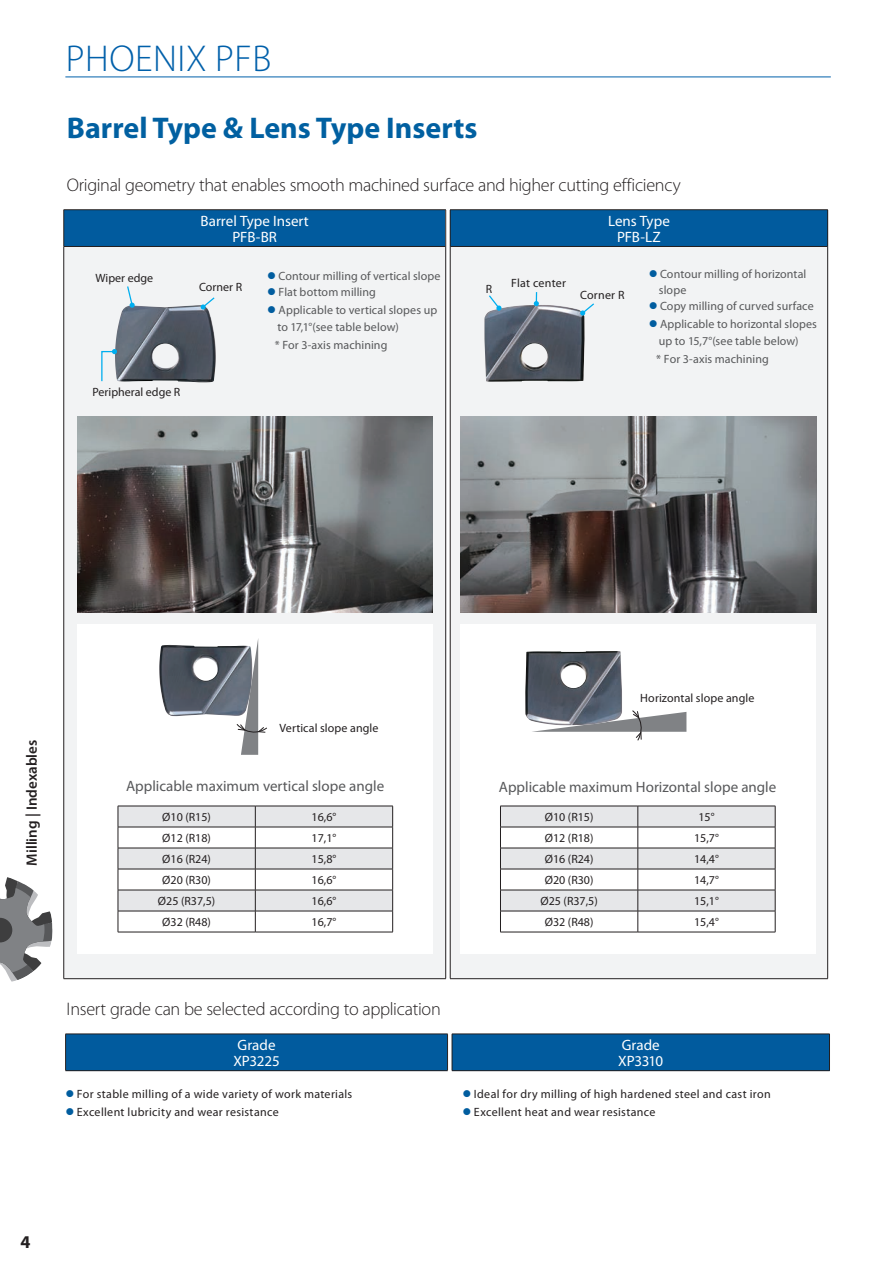
<style>
.page{position:relative;width:893px;height:1263px;background:#fff}
.page>*{position:absolute;margin:0;border:0;box-sizing:border-box;transform-origin:0 0}
.t1{font:300 37.5px "Myriad Pro";letter-spacing:.015em;color:#0060aa}
.t2{font:700 30px "Myriad Pro";color:#0160a1}
.t3{font:300 18.15px "Myriad Pro";letter-spacing:-.015em;color:#231f20}
.t4{font:700 18px "Myriad Pro";color:#231f20}
.t5{font:15px "Myriad Pro";color:#57585a}
.t6{font:15px/16.5px "Myriad Pro";color:#fff;text-align:center}
.t7{font:600 15px "Myriad Pro";color:#231f20}
.t8{font:12px "Myriad Pro";letter-spacing:.02em;color:#231f20}
.t9{font:12px/17.7px "Myriad Pro";letter-spacing:.005em;color:#57585a}
.t10{font:12px "Myriad Pro";color:#231f20}
.s1{color:#015d9f}
</style>
<div class="page">
<hr style="left:65px;top:77px;width:766px;height:1px;background:#0060aa">
<div style="left:64px;top:210px;width:382px;height:36px;background:#015b9e"></div>
<svg style="left:446px;top:210px;width:4px;height:36px"></svg>
<div style="left:450px;top:210px;width:378px;height:36px;background:#015b9e"></div>
<div style="left:64px;top:246px;width:763px;height:733px;background:#f2f3f4"></div>
<hr style="left:64px;top:209px;width:382px;height:1px;background:#231f20">
<hr style="left:63px;top:210px;width:1px;height:36px;background:#231f20">
<hr style="left:445px;top:210px;width:1px;height:36px;background:#231f20">
<hr style="left:63px;top:246px;width:1px;height:732px;background:#231f20">
<hr style="left:445px;top:246px;width:1px;height:732px;background:#231f20">
<hr style="left:64px;top:978px;width:382px;height:1px;background:#231f20">
<hr style="left:450px;top:209px;width:378px;height:1px;background:#231f20">
<hr style="left:450px;top:210px;width:1px;height:36px;background:#231f20">
<hr style="left:827px;top:210px;width:1px;height:36px;background:#231f20">
<hr style="left:450px;top:246px;width:1px;height:732px;background:#231f20">
<hr style="left:827px;top:246px;width:1px;height:732px;background:#231f20">
<hr style="left:450px;top:978px;width:378px;height:1px;background:#231f20">
<hr style="left:64px;top:246px;width:381px;height:1px;background:#231f20">
<hr style="left:450px;top:246px;width:377px;height:1px;background:#231f20">
<div style="left:66px;top:1034px;width:382px;height:37px;background:#015b9e"></div>
<svg style="left:448px;top:1034px;width:4px;height:37px"></svg>
<div style="left:452px;top:1034px;width:377px;height:37px;background:#015b9e"></div>
<hr style="left:65px;top:1034px;width:383px;height:1px;background:#231f20">
<hr style="left:65px;top:1034px;width:1px;height:36px;background:#231f20">
<hr style="left:447px;top:1034px;width:1px;height:36px;background:#231f20">
<hr style="left:452px;top:1034px;width:378px;height:1px;background:#231f20">
<hr style="left:452px;top:1034px;width:1px;height:36px;background:#231f20">
<hr style="left:829px;top:1034px;width:1px;height:36px;background:#231f20">
<hr style="left:65px;top:1070px;width:383px;height:1px;background:#231f20">
<hr style="left:452px;top:1070px;width:378px;height:1px;background:#231f20">
<img style="left:77px;top:416px;width:356px;height:197px">
<img style="left:461px;top:416px;width:355px;height:197px">
<img style="left:115px;top:305px;width:101px;height:77px">
<svg style="left:101px;top:349px;width:16px;height:33px"></svg>
<svg style="left:201px;top:296px;width:15px;height:14px"></svg>
<svg style="left:126px;top:285px;width:9px;height:23px"></svg>
<img style="left:484px;top:305px;width:101px;height:77px">
<svg style="left:534px;top:292px;width:5px;height:14px"></svg>
<svg style="left:580px;top:302px;width:15px;height:14px"></svg>
<svg style="left:488px;top:294px;width:13px;height:17px"></svg>
<div style="left:77px;top:624px;width:356px;height:329px;background:#fff"></div>
<div style="left:460px;top:624px;width:355px;height:329px;background:#fff"></div>
<img style="left:159px;top:645px;width:77px;height:71px">
<svg style="left:236px;top:638px;width:31px;height:117px"></svg>
<img style="left:525px;top:651px;width:97px;height:70px">
<svg style="left:531px;top:709px;width:155px;height:32px"></svg>
<svg style="left:118px;top:806px;width:275px;height:126px"></svg>
<hr style="left:118px;top:932px;width:137px;height:1px;background:#231f20">
<hr style="left:255px;top:932px;width:138px;height:1px;background:#231f20">
<svg style="left:500px;top:806px;width:276px;height:126px"></svg>
<hr style="left:500px;top:932px;width:138px;height:1px;background:#231f20">
<hr style="left:638px;top:932px;width:137px;height:1px;background:#231f20">
<svg style="left:0;top:877px;width:53px;height:105px"></svg>
<h1 class="t1" style="left:66px;top:36px;width:207px">PHOENIX PFB</h1>
<h2 class="t2" style="left:67px;top:109px;width:412px">Barrel Type &amp; Lens Type Inserts</h2>
<h3 class="t3" style="left:67px;top:174px;width:615px">Original geometry that enables smooth machined surface and higher cutting efficiency</h3>
<p class="t6" style="left:201px;top:212px;width:110px">Barrel Type Insert<br>PFB-BR</p>
<p class="t6" style="left:608px;top:212px;width:63px">Lens Type<br>PFB-LZ</p>
<p class="t10" style="left:96px;top:271px;width:59px">Wiper edge</p>
<p class="t9" style="left:267px;top:267px;width:175px"><span class="s1">●</span> Contour milling of vertical slope</p>
<p class="t9" style="left:267px;top:283px;width:110px"><span class="s1">●</span> Flat bottom milling</p>
<p class="t9" style="left:275px;top:301px;width:164px;text-indent:-8px"><span class="s1">●</span> Applicable to vertical slopes up to 17,1°(see table below)<br>* For 3-axis machining</p>
<p class="t10" style="left:92px;top:385px;width:89px">Peripheral edge R</p>
<p class="t8" style="left:199px;top:280px;width:44px">Corner R</p>
<p class="t8" style="left:486px;top:282px;width:8px">R</p>
<p class="t8" style="left:511px;top:275px;width:56px">Flat center</p>
<p class="t8" style="left:580px;top:287px;width:46px">Corner R</p>
<p class="t9" style="left:659px;top:266px;width:149px;line-height:15.6px;text-indent:-10px"><span class="s1">●</span> Contour milling of horizontal slope</p>
<p class="t9" style="left:649px;top:297px;width:166px"><span class="s1">●</span> Copy milling of curved surface</p>
<p class="t9" style="left:656px;top:315px;width:162px;text-indent:-8px"><span class="s1">●</span> Applicable to horizontal slopes up to 15,7°(see table below)<br>* For 3-axis machining</p>
<p class="t7" style="left:22px;top:866px;width:127px;rotate:-90deg">Milling | Indexables</p>
<p class="t8" style="left:279px;top:721px;width:101px">Vertical slope angle</p>
<p class="t8" style="left:640px;top:690px;width:116px">Horizontal slope angle</p>
<p class="t5" style="left:126px;top:777px;width:260px">Applicable maximum vertical slope angle</p>
<p class="t5" style="left:499px;top:777px;width:279px">Applicable maximum Horizontal slope angle</p>
<p class="t8" style="left:162px;top:809px;width:50px">Ø10 (R15)</p>
<p class="t8" style="left:312px;top:809px;width:26px">16,6°</p>
<p class="t8" style="left:162px;top:830px;width:50px">Ø12 (R18)</p>
<p class="t8" style="left:312px;top:830px;width:26px">17,1°</p>
<p class="t8" style="left:162px;top:851px;width:50px">Ø16 (R24)</p>
<p class="t8" style="left:312px;top:851px;width:26px">15,8°</p>
<p class="t8" style="left:162px;top:872px;width:50px">Ø20 (R30)</p>
<p class="t8" style="left:312px;top:872px;width:26px">16,6°</p>
<p class="t8" style="left:158px;top:893px;width:59px">Ø25 (R37,5)</p>
<p class="t8" style="left:312px;top:893px;width:26px">16,6°</p>
<p class="t8" style="left:162px;top:914px;width:50px">Ø32 (R48)</p>
<p class="t8" style="left:312px;top:914px;width:26px">16,7°</p>
<p class="t8" style="left:545px;top:809px;width:50px">Ø10 (R15)</p>
<p class="t8" style="left:698px;top:809px;width:18px">15°</p>
<p class="t8" style="left:545px;top:830px;width:50px">Ø12 (R18)</p>
<p class="t8" style="left:694px;top:830px;width:26px">15,7°</p>
<p class="t8" style="left:545px;top:851px;width:50px">Ø16 (R24)</p>
<p class="t8" style="left:694px;top:851px;width:26px">14,4°</p>
<p class="t8" style="left:545px;top:872px;width:50px">Ø20 (R30)</p>
<p class="t8" style="left:694px;top:872px;width:26px">14,7°</p>
<p class="t8" style="left:540px;top:893px;width:59px">Ø25 (R37,5)</p>
<p class="t8" style="left:694px;top:893px;width:26px">15,1°</p>
<p class="t8" style="left:545px;top:914px;width:50px">Ø32 (R48)</p>
<p class="t8" style="left:694px;top:914px;width:26px">15,4°</p>
<h3 class="t3" style="left:67px;top:998px;width:376px">Insert grade can be selected according to application</h3>
<p class="t6" style="left:233px;top:1036px;width:48px;text-align:left">Grade<br>XP3225</p>
<p class="t6" style="left:618px;top:1036px;width:46px;text-align:left">Grade<br>XP3310</p>
<p class="t8" style="left:65px;top:1086px;width:288px"><span class="s1">●</span> For stable milling of a wide variety of work materials</p>
<p class="t8" style="left:65px;top:1104px;width:215px"><span class="s1">●</span> Excellent lubricity and wear resistance</p>
<p class="t8" style="left:463px;top:1086px;width:310px"><span class="s1">●</span> Ideal for dry milling of high hardened steel and cast iron</p>
<p class="t8" style="left:463px;top:1104px;width:194px"><span class="s1">●</span> Excellent heat and wear resistance</p>
<h3 class="t4" style="left:21px;top:1230px;width:11px">4</h3>
</div>
